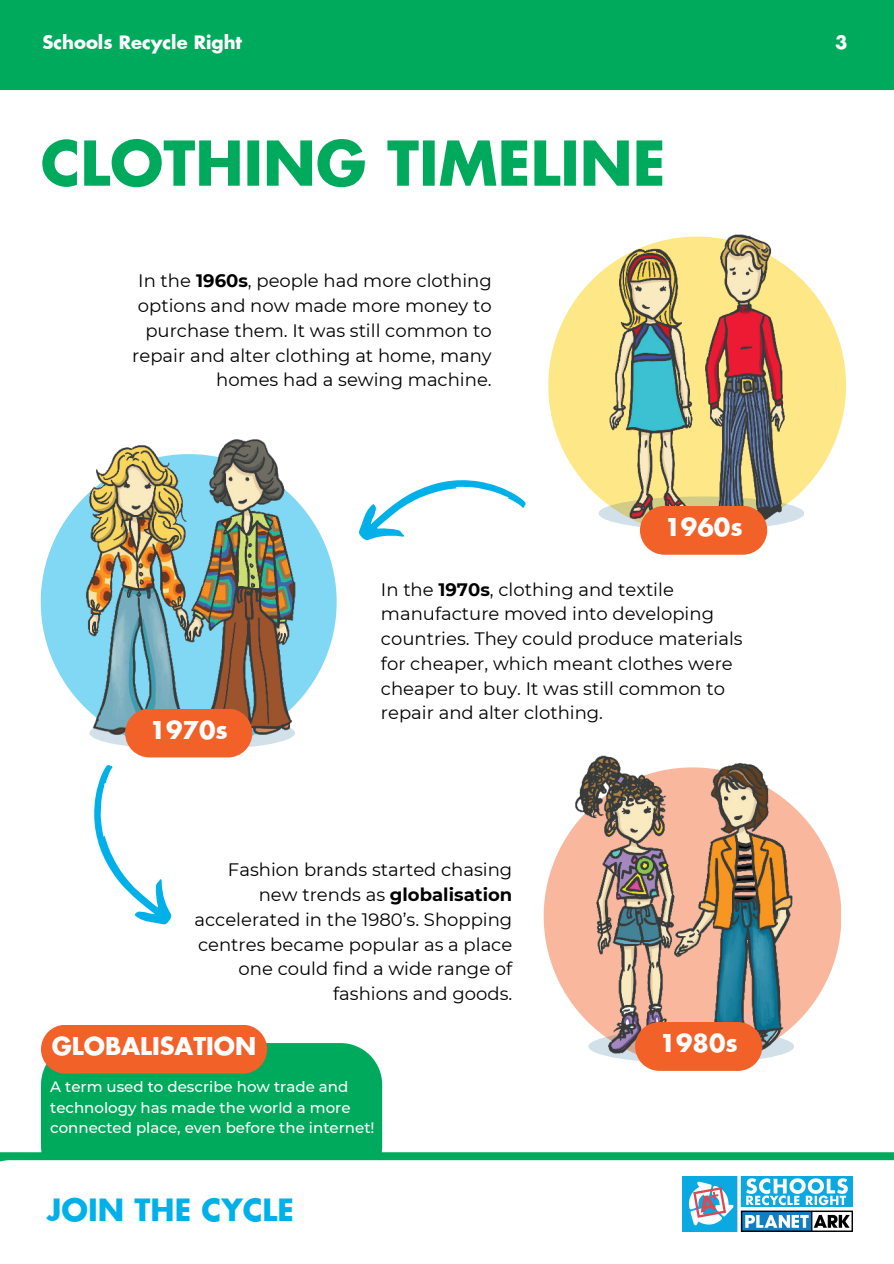
<style>
.page{position:relative;width:894px;height:1264px;background:#fff}
.page>*{position:absolute;margin:0;border:0;box-sizing:border-box;transform-origin:0 0}
.t1{font:700 60px "Futura";color:#00aa5d}
.t2{font:700 30px "Futura";color:#00b1e9}
.t3{font:700 24px "Futura";color:#fff}
.t4{font:18px/24.8px "Montserrat";color:#000;text-align:right}
.t5{font:700 18px "Futura";color:#fff}
.t6{font:500 15px/20.2px "Montserrat";color:#fff}
.s1{font-weight:700}
</style>
<div class="page">
<div style="left:0;top:0;width:893px;height:89px;background:#00aa5d"></div>
<svg style="left:548px;top:275px;width:297px;height:221px;fill:#fee787"></svg>
<img style="left:597px;top:234px;width:207px;height:299px">
<svg style="left:639px;top:506px;width:128px;height:48px"></svg>
<svg style="left:543px;top:823px;width:297px;height:238px"></svg>
<img style="left:564px;top:755px;width:245px;height:302px">
<svg style="left:635px;top:1022px;width:127px;height:48px"></svg>
<svg style="left:41px;top:527px;width:295px;height:220px"></svg>
<svg style="left:89px;top:716px;width:206px;height:34px"></svg>
<img style="left:61px;top:439px;width:255px;height:301px">
<svg style="left:125px;top:708px;width:127px;height:49px"></svg>
<svg style="left:94px;top:765px;width:78px;height:160px"></svg>
<svg style="left:358px;top:480px;width:168px;height:61px"></svg>
<div style="left:0;top:1152px;width:893px;height:111px;background:#00aa5d"></div>
<div style="left:41px;top:1043px;width:341px;height:110px;background:#00aa5d"></div>
<div style="left:41px;top:1025px;width:226px;height:48px;background:#f26128"></div>
<div style="left:0;top:1160px;width:893px;height:103px;background:#fff"></div>
<img style="left:682px;top:1176px;width:170px;height:55px">
<p class="t5" style="left:42px;top:35px;width:201px">Schools Recycle Right</p>
<h4 class="t1" style="left:41px;top:138px;width:626px">CLOTHING TIMELINE</h4>
<p class="t4" style="left:132px;top:268px;width:361px">In the <span class="s1">1960s</span>, people had more clothing options and now made more money to purchase them. It was still common to repair and alter clothing at home, many homes had a sewing machine.</p>
<p class="t3" style="left:664px;top:517px;width:80px">1960s</p>
<h6 class="t3" style="left:149px;top:719px;width:80px">1970s</h6>
<p class="t4" style="left:381px;top:576px;width:363px;text-align:left">In the <span class="s1">1970s</span>, clothing and textile manufacture moved into developing countries. They could produce materials for cheaper, which meant clothes were cheaper to buy. It was still common to repair and alter clothing.</p>
<p class="t4" style="left:194px;top:857px;width:319px">Fashion brands started chasing new trends as <span class="s1">globalisation </span>accelerated in the 1980’s. Shopping centres became popular as a place one could find a wide range of fashions and goods.</p>
<p class="t3" style="left:52px;top:1035px;width:206px">GLOBALISATION</p>
<h4 class="t6" style="left:50px;top:1076px;width:326px">A term used to describe how trade and technology has made the world a more connected place, even before the internet!</h4>
<h6 class="t2" style="left:47px;top:1196px;width:248px">JOIN THE CYCLE</h6>
<p class="t3" style="left:659px;top:1033px;width:80px">1980s</p>
<h6 class="t5" style="left:835px;top:35px;width:14px">3</h6>
</div>
